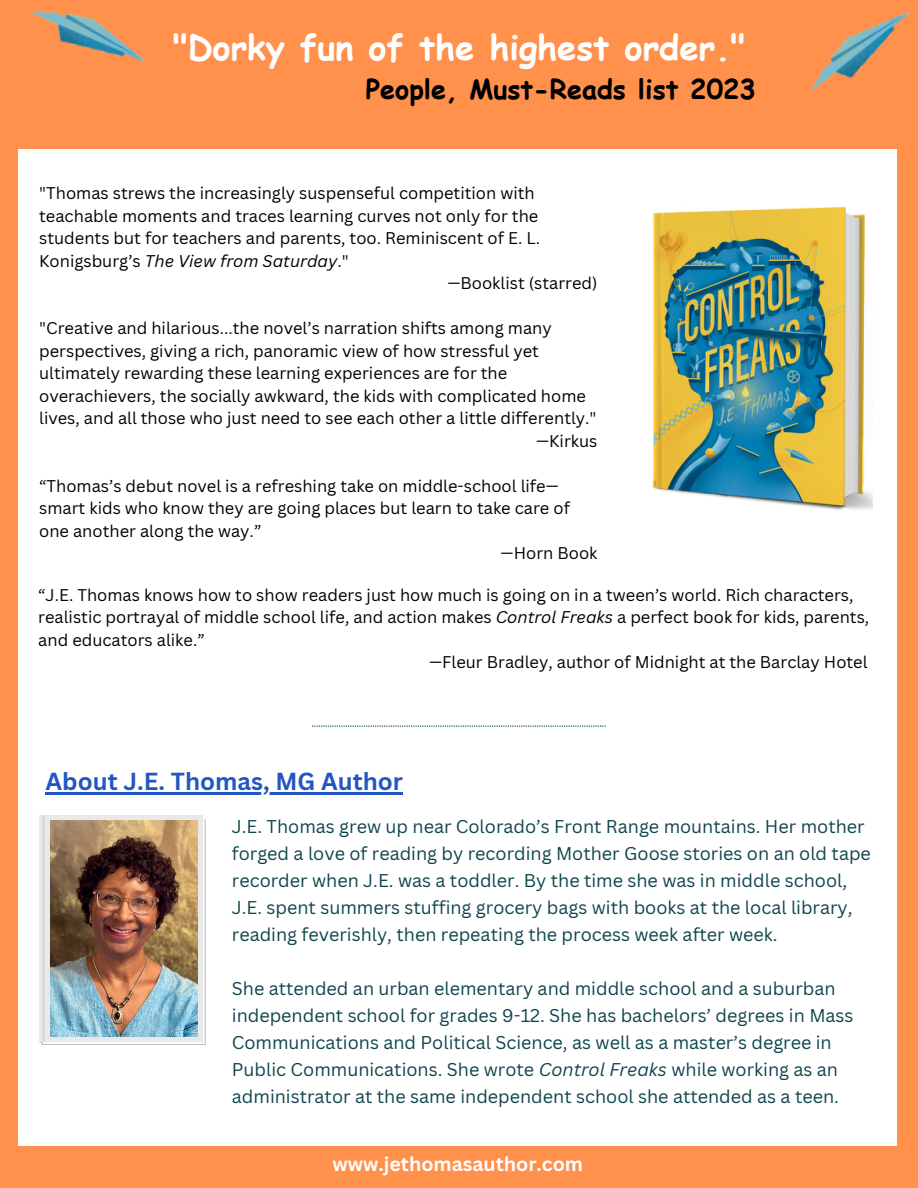
<style>
.page{position:relative;width:918px;height:1188px;background:#ff914d}
.page>*{position:absolute;margin:0;border:0;box-sizing:border-box;transform-origin:0 0}
.t1{font:700 34.5px "Comic Sans MS";color:#fff}
.t2{font:700 27px "Comic Sans MS";color:#000}
.t3{font:700 24px "Canva Sans";color:#2256c3}
.t4{font:700 19.5px "Canva Sans";color:#fff}
.t5{font:18px/27px "Canva Sans";color:#0f454c}
.t6{font:16.5px/22.5px "Canva Sans";color:#000}
.s1{font-style:italic}
</style>
<div class="page">
<img style="left:30px;top:11px;width:115px;height:51px">
<img style="left:811px;top:12px;width:98px;height:79px">
<div style="left:18px;top:149px;width:879px;height:996px;background:#fff"></div>
<img style="left:652px;top:206px;width:221px;height:304px">
<svg style="left:40px;top:819px;width:166px;height:226px"></svg>
<div style="left:39px;top:816px;width:164px;height:225px;background:#e9e9e9"></div>
<img style="left:50px;top:821px;width:148px;height:215px">
<hr style="left:43px;top:816px;width:2px;height:225px;background:#dbdbdb">
<hr style="left:46px;top:793px;width:357px;height:2px;background:#2256c3">
<svg style="left:312px;top:726px;width:294px;height:1px"></svg>
<p class="t1" style="left:173px;top:22px;width:574px">"Dorky fun of the highest order."</p>
<p class="t2" style="left:366px;top:69px;width:392px">People, Must-Reads list 2023</p>
<p class="t6" style="left:39px;top:181px;width:502px">"Thomas strews the increasingly suspenseful competition with teachable moments and traces learning curves not only for the students but for teachers and parents, too. Reminiscent of E. L.<br>Konigsburg’s <span class="s1">The View from Saturday</span>."</p>
<p class="t6" style="left:447px;top:271px;width:151px">—Booklist (starred)</p>
<p class="t6" style="left:39px;top:316px;width:559px">"Creative and hilarious...the novel’s narration shifts among many perspectives, giving a rich, panoramic view of how stressful yet ultimately rewarding these learning experiences are for the overachievers, the socially awkward, the kids with complicated home lives, and all those who just need to see each other a little differently."</p>
<p class="t6" style="left:536px;top:429px;width:63px">—Kirkus</p>
<p class="t6" style="left:39px;top:474px;width:532px">“Thomas’s debut novel is a refreshing take on middle-school life— smart kids who know they are going places but learn to take care of one another along the way.”</p>
<p class="t6" style="left:501px;top:541px;width:98px">—Horn Book</p>
<p class="t6" style="left:38px;top:583px;width:833px">“J.E. Thomas knows how to show readers just how much is going on in a tween’s world. Rich characters, realistic portrayal of middle school life, and action makes <span class="s1">Control Freaks</span> a perfect book for kids, parents, and educators alike.”</p>
<p class="t6" style="left:429px;top:651px;width:440px">—Fleur Bradley, author of Midnight at the Barclay Hotel</p>
<p class="t3" style="left:46px;top:765px;width:359px">About J.E. Thomas, MG Author</p>
<p class="t5" style="left:232px;top:813px;width:641px">J.E. Thomas grew up near Colorado’s Front Range mountains. Her mother forged a love of reading by recording Mother Goose stories on an old tape recorder when J.E. was a toddler. By the time she was in middle school, J.E. spent summers stuffing grocery bags with books at the local library, reading feverishly, then repeating the process week after week.</p>
<p class="t5" style="left:232px;top:975px;width:623px">She attended an urban elementary and middle school and a suburban independent school for grades 9-12. She has bachelors’ degrees in Mass Communications and Political Science, as well as a master’s degree in Public Communications. She wrote <span class="s1">Control Freaks</span> while working as an administrator at the same independent school she attended as a teen.</p>
<p class="t4" style="left:332px;top:1150px;width:252px">www.jethomasauthor.com</p>
</div>
